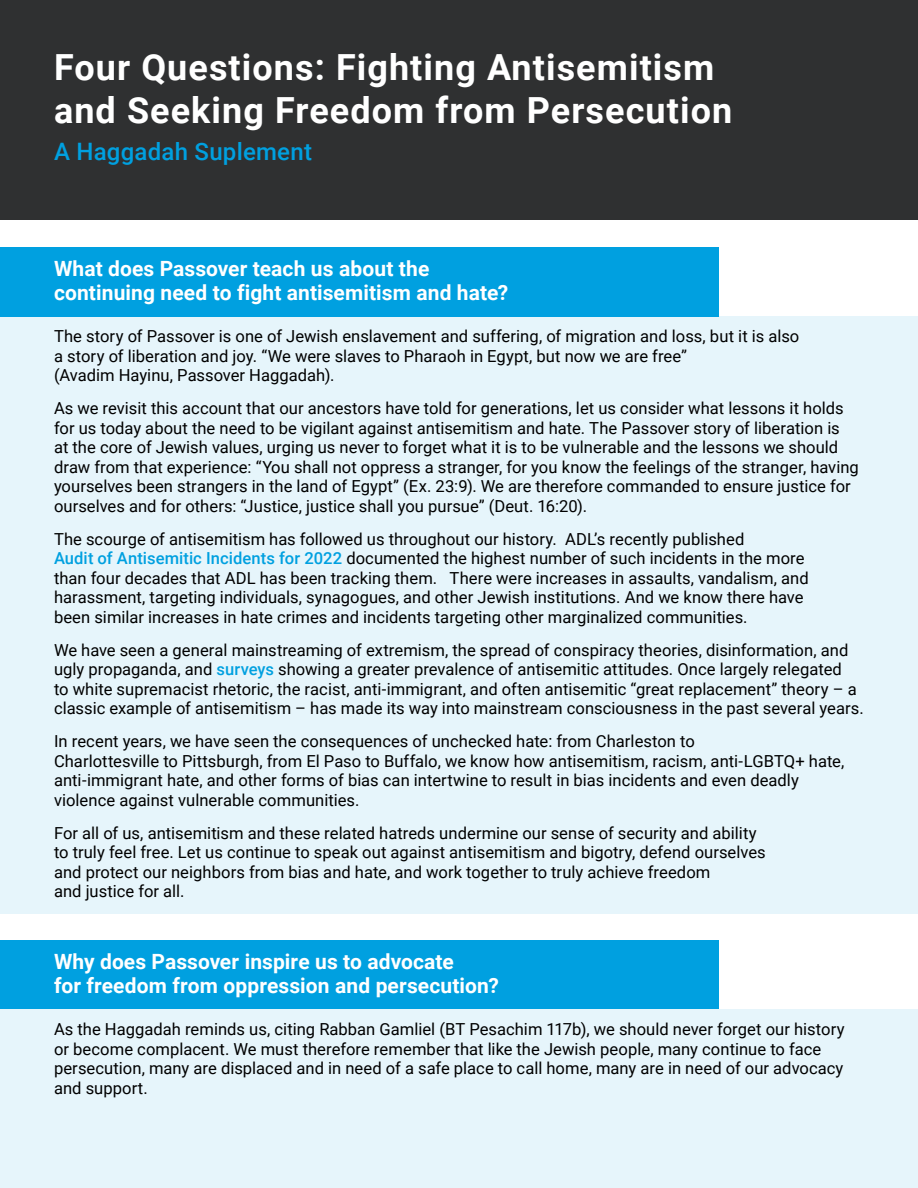
<style>
.page{position:relative;width:918px;height:1188px;background:#fff}
.page>*{position:absolute;margin:0;border:0;box-sizing:border-box;transform-origin:0 0}
.t1{font:700 36px/43.2px "Roboto";letter-spacing:.03em;color:#fff}
.t2{font:500 24px "Roboto";letter-spacing:.01em;color:#00a0e0}
.t3{font:700 21px/24px "Roboto";letter-spacing:.005em;color:#fff}
.t4{font:16.65px/19.5px "Roboto";color:#000}
.s1{font-weight:500;color:#00a0e0}
</style>
<div class="page">
<div style="left:0;top:316px;width:918px;height:598px;background:#e6f5fb"></div>
<div style="left:0;top:1009px;width:918px;height:179px;background:#e6f5fb"></div>
<div style="left:0;top:0;width:918px;height:220px;background:#2f3031"></div>
<div style="left:0;top:247px;width:718px;height:69px;background:#00a0e0"></div>
<div style="left:0;top:940px;width:718px;height:69px;background:#00a0e0"></div>
<h1 class="t1" style="left:54px;top:44px;width:680px">Four Questions: Fighting Antisemitism and Seeking Freedom from Persecution</h1>
<h2 class="t2" style="left:54px;top:135px;width:260px">A Haggadah Suplement</h2>
<p class="t3" style="left:54px;top:256px;width:456px">What does Passover teach us about the continuing need to fight antisemitism and hate?</p>
<p class="t4" style="left:54px;top:326px;width:747px">The story of Passover is one of Jewish enslavement and suffering, of migration and loss, but it is also a story of liberation and joy. “We were slaves to Pharaoh in Egypt, but now we are free”<br>(Avadim Hayinu, Passover Haggadah).</p>
<p class="t4" style="left:54px;top:398px;width:806px">As we revisit this account that our ancestors have told for generations, let us consider what lessons it holds for us today about the need to be vigilant against antisemitism and hate. The Passover story of liberation is<br>at the core of Jewish values, urging us never to forget what it is to be vulnerable and the lessons we should draw from that experience: “You shall not oppress a stranger, for you know the feelings of the stranger, having yourselves been strangers in the land of Egypt” (Ex. 23:9). We are therefore commanded to ensure justice for ourselves and for others: “Justice, justice shall you pursue” (Deut. 16:20).</p>
<p class="t4" style="left:54px;top:528px;width:756px">The scourge of antisemitism has followed us throughout our history. ADL’s recently published<br><span class="s1">Audit of Antisemitic Incidents for 2022</span> documented the highest number of such incidents in the more than four decades that ADL has been tracking them. There were increases in assaults, vandalism, and harassment, targeting individuals, synagogues, and other Jewish institutions. And we know there have been similar increases in hate crimes and incidents targeting other marginalized communities.</p>
<p class="t4" style="left:54px;top:639px;width:811px">We have seen a general mainstreaming of extremism, the spread of conspiracy theories, disinformation, and ugly propaganda, and <span class="s1">surveys</span> showing a greater prevalence of antisemitic attitudes. Once largely relegated<br>to white supremacist rhetoric, the racist, anti-immigrant, and often antisemitic “great replacement” theory – a classic example of antisemitism – has made its way into mainstream consciousness in the past several years.</p>
<p class="t4" style="left:54px;top:731px;width:792px">In recent years, we have seen the consequences of unchecked hate: from Charleston to<br>Charlottesville to Pittsburgh, from El Paso to Buffalo, we know how antisemitism, racism, anti-LGBTQ+ hate, anti-immigrant hate, and other forms of bias can intertwine to result in bias incidents and even deadly violence against vulnerable communities.</p>
<p class="t4" style="left:54px;top:822px;width:713px">For all of us, antisemitism and these related hatreds undermine our sense of security and ability to truly feel free. Let us continue to speak out against antisemitism and bigotry, defend ourselves and protect our neighbors from bias and hate, and work together to truly achieve freedom<br>and justice for all.</p>
<p class="t3" style="left:54px;top:949px;width:446px">Why does Passover inspire us to advocate<br>for freedom from oppression and persecution?</p>
<p class="t4" style="left:54px;top:1019px;width:792px">As the Haggadah reminds us, citing Rabban Gamliel (BT Pesachim 117b), we should never forget our history or become complacent. We must therefore remember that like the Jewish people, many continue to face persecution, many are displaced and in need of a safe place to call home, many are in need of our advocacy and support.</p>
</div>
